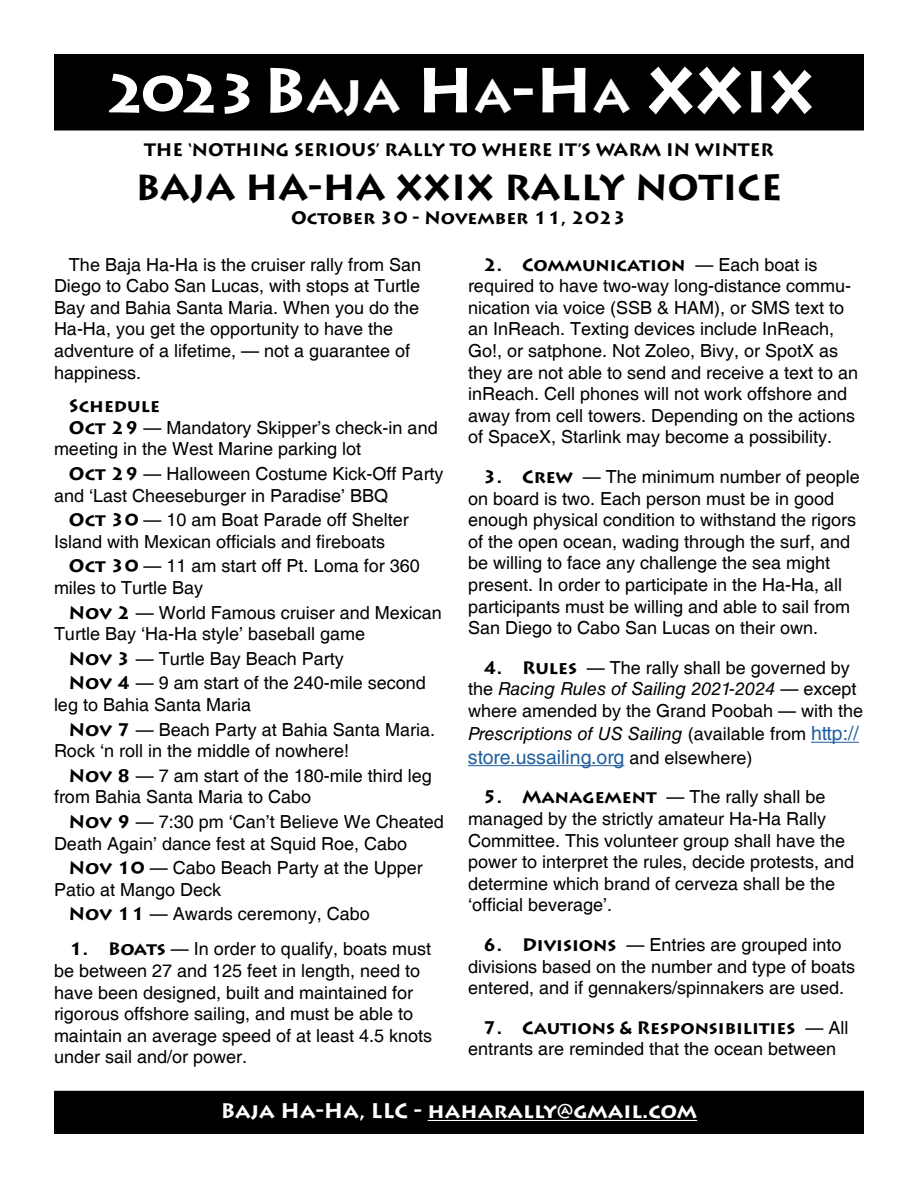
<style>
.page{position:relative;width:918px;height:1188px;background:#fff}
.page>*{position:absolute;margin:0;border:0;box-sizing:border-box;transform-origin:0 0}
.t1{font:700 63px "Lithos Pro";letter-spacing:-.11em;color:#fff}
.t2{font:700 36px "Lithos Pro";color:#000}
.t3{font:700 21px "Lithos Pro";color:#fff}
.t4{font:19.5px "Helvetica LT Std";color:#215e9e}
.t5{font:18px/21.6px "Helvetica";color:#000}
.t6{font:700 18px "Lithos Pro";color:#000}
.t7{font:italic 18px "Helvetica LT Std";color:#000}
.s1{font-size:45px}
.s2{font-size:58.5px}
.s3{font-family:"Lithos Pro";font-weight:700}
.s4{font-family:"Helvetica";font-weight:400}
.s5{font-family:"Helvetica";font-style:normal}
.s6{font-style:normal;font-size:19.5px;color:#215e9e}
.s7{font-family:"Helvetica";font-size:18px;color:#000}
</style>
<div class="page">
<div style="left:55px;top:55px;width:808px;height:75px;background:#000"></div>
<div style="left:54px;top:54px;width:810px;height:76px;border:2px solid #000"></div>
<hr style="left:811px;top:742px;width:48px;height:1px;background:#215e9e">
<hr style="left:468px;top:765px;width:156px;height:1px;background:#215e9e">
<div style="left:55px;top:1092px;width:808px;height:41px;background:#000"></div>
<div style="left:54px;top:1091px;width:810px;height:43px;border:2px solid #000"></div>
<hr style="left:428px;top:1120px;width:269px;height:1px;background:#fff">
<h1 class="t1" style="left:104px;top:53px;width:712px">2023 B<span class="s1">AJA</span> H<span class="s1">A</span><span class="s2">-</span>H<span class="s1">A</span> XX<span class="s2">IX</span></h1>
<p class="t6" style="left:144px;top:139px;width:631px">THE ‘NOTHING SERIOUS’ RALLY TO WHERE IT’S WARM IN WINTER</p>
<h2 class="t2" style="left:136px;top:165px;width:648px">BAJA HA-HA XXIX RALLY NOTICE</h2>
<p class="t6" style="left:291px;top:207px;width:337px">October 30 - November 11, 2023</p>
<p class="t5" style="left:54px;top:254px;width:369px;text-indent:15px">The Baja Ha-Ha is the cruiser rally from San Diego to Cabo San Lucas, with stops at Turtle Bay and Bahia Santa Maria. When you do the Ha-Ha, you get the opportunity to have the adventure of a lifetime, — not a guarantee of happiness.</p>
<p class="t6" style="left:69px;top:395px;width:92px">Schedule</p>
<p class="t5" style="left:54px;top:417px;width:385px;text-indent:15px"><span class="s3">Oct 29</span> — Mandatory Skipper’s check-in and meeting in the West Marine parking lot</p>
<p class="t5" style="left:54px;top:463px;width:391px;text-indent:15px"><span class="s3">Oct 29</span> — Halloween Costume Kick-Off Party and ‘Last Cheeseburger in Paradise’ BBQ</p>
<p class="t5" style="left:54px;top:510px;width:356px;text-indent:15px"><span class="s3">Oct 30</span> — 10 am Boat Parade off Shelter<br>Island with Mexican officials and fireboats</p>
<p class="t5" style="left:54px;top:556px;width:367px;text-indent:15px"><span class="s3">Oct 30</span> — 11 am start off Pt. Loma for 360 miles to Turtle Bay</p>
<p class="t5" style="left:54px;top:602px;width:389px;text-indent:15px"><span class="s3">Nov 2</span> — World Famous cruiser and Mexican<br>Turtle Bay ‘Ha-Ha style’ baseball game</p>
<p class="t5" style="left:69px;top:647px;width:359px;line-height:24.6px"><span class="s3">Nov 3</span> — Turtle Bay Beach Party<br><span class="s3">Nov 4</span> — 9 am start of the 240-mile second</p>
<p class="t5" style="left:69px;top:693px;width:368px;line-height:24.6px;text-indent:-15px">leg to Bahia Santa Maria<br><span class="s3">Nov 7</span> — Beach Party at Bahia Santa Maria.</p>
<p class="t5" style="left:69px;top:739px;width:365px;line-height:24.6px;text-indent:-15px">Rock ‘n roll in the middle of nowhere!<br><span class="s3">Nov 8</span> — 7 am start of the 180-mile third leg</p>
<p class="t5" style="left:69px;top:785px;width:377px;line-height:24.6px;text-indent:-15px">from Bahia Santa Maria to Cabo<br><span class="s3">Nov 9</span> — 7:30 pm ‘Can’t Believe We Cheated</p>
<p class="t5" style="left:69px;top:832px;width:355px;line-height:24.6px;text-indent:-15px">Death Again’ dance fest at Squid Roe, Cabo<br><span class="s3">Nov 10</span> — Cabo Beach Party at the Upper</p>
<p class="t5" style="left:69px;top:878px;width:302px;line-height:24.6px;text-indent:-15px">Patio at Mango Deck<br><span class="s3">Nov 11</span> — Awards ceremony, Cabo</p>
<p class="t5" style="left:54px;top:939px;width:380px;text-indent:15px"><span class="s3">1. Boats</span> — In order to qualify, boats must be between 27 and 125 feet in length, need to have been designed, built and maintained for rigorous offshore sailing, and must be able to maintain an average speed of at least 4.5 knots under sail and/or power.</p>
<p class="t6" style="left:483px;top:253px;width:336px">2. Communication <span class="s4">— Each boat is</span></p>
<p class="t5" style="left:468px;top:276px;width:392px">required to have two-way long-distance commu&shy;nication via voice (SSB &amp; HAM), or SMS text to an InReach. Texting devices include InReach, Go!, or satphone. Not Zoleo, Bivy, or SpotX as they are not able to send and receive a text to an inReach. Cell phones will not work offshore and away from cell towers. Depending on the actions of SpaceX, Starlink may become a possibility.</p>
<p class="t5" style="left:468px;top:466px;width:393px;text-indent:15px"><span class="s3">3. Crew</span> — The minimum number of people on board is two. Each person must be in good enough physical condition to withstand the rigors of the open ocean, wading through the surf, and be willing to face any challenge the sea might present. In order to participate in the Ha-Ha, all participants must be willing and able to sail from San Diego to Cabo San Lucas on their own.</p>
<p class="t5" style="left:483px;top:657px;width:368px"><span class="s3">4. Rules</span> — The rally shall be governed by</p>
<p class="t7" style="left:468px;top:679px;width:390px"><span class="s5">the</span> Racing Rules of Sailing 2021-2024 <span class="s5">— except</span></p>
<p class="t5" style="left:468px;top:700px;width:397px">where amended by the Grand Poobah — with the</p>
<p class="t7" style="left:468px;top:724px;width:393px">Prescriptions of US Sailing <span class="s5">(available from</span> <span class="s6">http://</span></p>
<p class="t4" style="left:468px;top:746px;width:286px">store.ussailing.org <span class="s7">and elsewhere)</span></p>
<p class="t5" style="left:468px;top:787px;width:388px;text-indent:15px"><span class="s3">5. Management</span> — The rally shall be managed by the strictly amateur Ha-Ha Rally Committee. This volunteer group shall have the power to interpret the rules, decide protests, and determine which brand of cerveza shall be the ‘official beverage’.</p>
<p class="t5" style="left:468px;top:934px;width:389px;text-indent:15px"><span class="s3">6. Divisions</span> — Entries are grouped into divisions based on the number and type of boats entered, and if gennakers/spinnakers are used.</p>
<p class="t6" style="left:483px;top:1017px;width:367px">7. Cautions &amp; Responsibilities <span class="s4">— All</span></p>
<p class="t5" style="left:468px;top:1039px;width:370px">entrants are reminded that the ocean between</p>
<p class="t3" style="left:221px;top:1098px;width:478px">Baja Ha-Ha, LLC - haharally@gmail.com</p>
</div>
